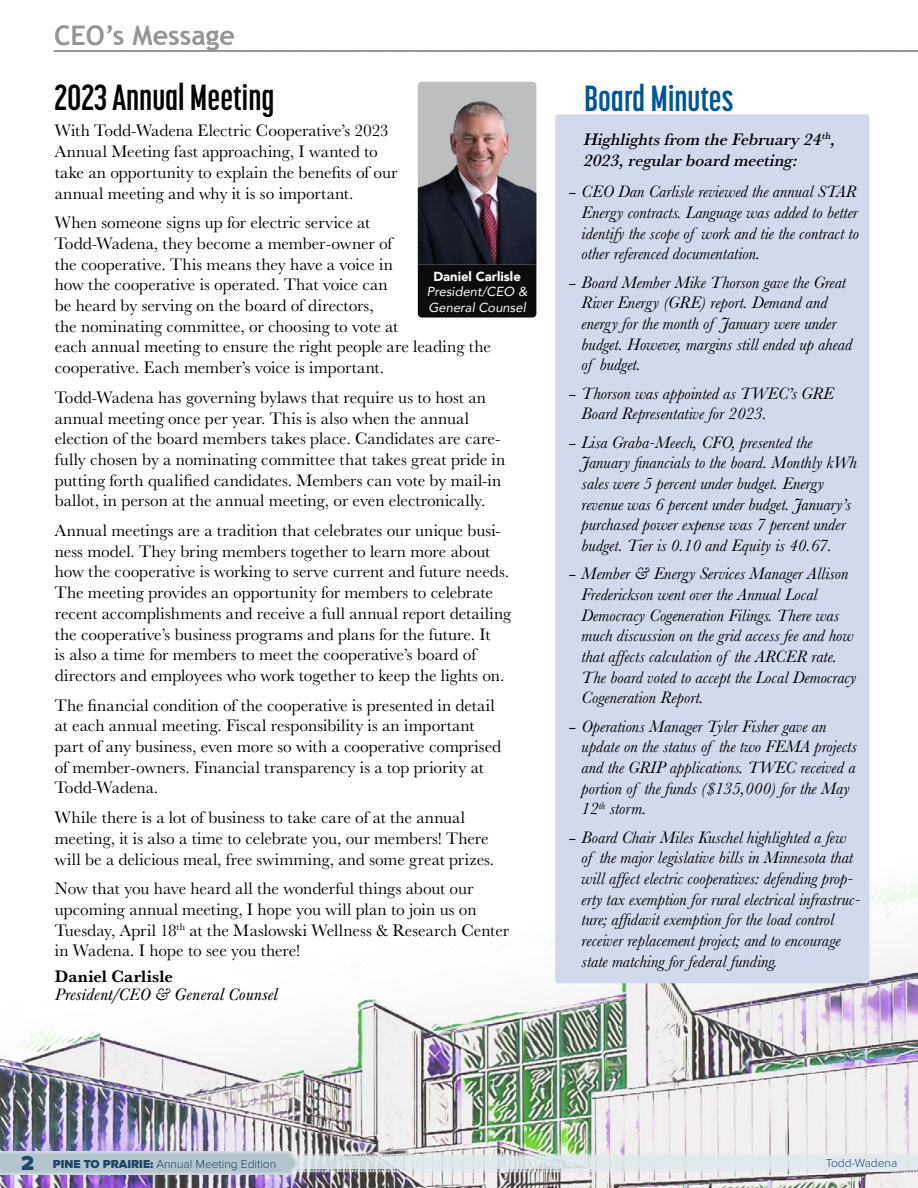
<style>
.page{position:relative;width:918px;height:1188px;background:#fff}
.page>*{position:absolute;margin:0;border:0;box-sizing:border-box;transform-origin:0 0}
.t1{font:700 36px "Korolev Compressed";color:#000}
.t2{font:700 36px "Korolev Compressed";color:#005695}
.t3{font:700 27px "Trebuchet MS";color:#939598}
.t4{font:17.25px/20.7px "Baskerville URW";color:#000}
.t5{font:italic 17.25px/20.7px "Baskerville";color:#000}
.t6{font:italic 500 17.25px/20.7px "Baskerville URW";color:#000}
.t7{font:italic 17.25px "Baskerville URW";letter-spacing:.01em;color:#000}
.t8{font:700 17.25px "Baskerville URW";letter-spacing:.005em;color:#000}
.t9{font:italic 13.05px/15.6px "Avenir";color:#fff}
.t10{font:900 13.05px "Avenir";color:#fff}
.t11{font:300 12px "Proxima Nova";color:#204669}
.s1{font-family:"Goudy Old Style T";font-style:normal}
.s2{font-weight:900;font-size:21px}
.s3{font-weight:900}
</style>
<div class="page">
<img style="left:0;top:702px;width:918px;height:486px">
<svg style="left:54px;top:50px;width:864px;height:2px;background:#95979a"></svg>
<div style="left:418px;top:261px;width:118px;height:57px;background:#0c0b0e;border-radius:4px"></div>
<img style="left:418px;top:82px;width:118px;height:183px">
<div style="left:555px;top:114px;width:314px;height:869px;background:#d1d9ea;border-radius:3px"></div>
<svg style="left:0;top:1151px;width:918px;height:24px;background:#cfd7db"></svg>
<h2 class="t3" style="left:54px;top:19px;width:183px">CEO’s Message</h2>
<h1 class="t1" style="left:55px;top:77px;width:221px">2023 Annual Meeting</h1>
<p class="t4" style="left:55px;top:120px;width:344px">With Todd-Wadena Electric Cooperative’s 2023<br>Annual Meeting fast approaching, I wanted to take an opportunity to explain the benefits of our annual meeting and why it is so important.</p>
<p class="t4" style="left:55px;top:212px;width:438px">When someone signs up for electric service at<br>Todd-Wadena, they become a member-owner of<br>the cooperative. This means they have a voice in<br>how the cooperative is operated. That voice can<br>be heard by serving on the board of directors,<br>the nominating committee, or choosing to vote at<br>each annual meeting to ensure the right people are leading the cooperative. Each member’s voice is important.</p>
<p class="t4" style="left:55px;top:386px;width:452px">Todd-Wadena has governing bylaws that require us to host an annual meeting once per year. This is also when the annual election of the board members takes place. Candidates are care&shy;fully chosen by a nominating committee that takes great pride in putting forth qualified candidates. Members can vote by mail-in ballot, in person at the annual meeting, or even electronically.</p>
<p class="t4" style="left:55px;top:519px;width:458px">Annual meetings are a tradition that celebrates our unique busi&shy;ness model. They bring members together to learn more about how the cooperative is working to serve current and future needs.<br>The meeting provides an opportunity for members to celebrate recent accomplishments and receive a full annual report detailing the cooperative’s business programs and plans for the future. It<br>is also a time for members to meet the cooperative’s board of directors and employees who work together to keep the lights on.</p>
<p class="t4" style="left:55px;top:694px;width:448px">The financial condition of the cooperative is presented in detail at each annual meeting. Fiscal responsibility is an important part of any business, even more so with a cooperative comprised of member-owners. Financial transparency is a top priority at Todd-Wadena.</p>
<p class="t4" style="left:55px;top:807px;width:441px">While there is a lot of business to take care of at the annual meeting, it is also a time to celebrate you, our members! There will be a delicious meal, free swimming, and some great prizes.</p>
<p class="t4" style="left:55px;top:878px;width:456px">Now that you have heard all the wonderful things about our upcoming annual meeting, I hope you will plan to join us on Tuesday, April 18<sup>th</sup> at the Maslowski Wellness &amp; Research Center in Wadena. I hope to see you there!</p>
<p class="t10" style="left:433px;top:265px;width:89px">Daniel Carlisle</p>
<p class="t9" style="left:427px;top:284px;width:102px">President/CEO &amp;<br>General Counsel</p>
<p class="t8" style="left:55px;top:964px;width:120px">Daniel Carlisle</p>
<p class="t7" style="left:55px;top:985px;width:224px">President/CEO &amp; General Counsel</p>
<h1 class="t2" style="left:584px;top:78px;width:151px">Board Minutes</h1>
<p class="t6" style="left:584px;top:128px;width:253px">Highlights from the February 24<sup>th</sup>,<br>2023, regular board meeting:</p>
<p class="t5" style="left:582px;top:181px;width:279px;text-indent:-14px"><span class="s1">–</span> CEO Dan Carlisle reviewed the annual STAR Energy contracts. Language was added to better identify the scope of work and tie the contract to other referenced documentation.</p>
<p class="t5" style="left:582px;top:272px;width:272px;text-indent:-14px"><span class="s1">–</span> Board Member Mike Thorson gave the Great River Energy (GRE) report. Demand and energy for the month of January were under budget. However, margins still ended up ahead of budget.</p>
<p class="t5" style="left:582px;top:383px;width:254px;text-indent:-14px"><span class="s1">–</span> Thorson was appointed as TWEC’s GRE<br>Board Representative for 2023.</p>
<p class="t5" style="left:582px;top:432px;width:277px;text-indent:-14px"><span class="s1">–</span> Lisa Graba-Meech, CFO, presented the January financials to the board. Monthly kWh sales were 5 percent under budget. Energy revenue was 6 percent under budget. January’s purchased power expense was 7 percent under budget. Tier is 0.10 and Equity is 40.67.</p>
<p class="t5" style="left:582px;top:563px;width:276px;text-indent:-14px"><span class="s1">–</span> Member &amp; Energy Services Manager Allison Frederickson went over the Annual Local Democracy Cogeneration Filings. There was much discussion on the grid access fee and how that affects calculation of the ARCER rate.<br>The board voted to accept the Local Democracy Cogeneration Report.</p>
<p class="t5" style="left:582px;top:716px;width:277px;text-indent:-14px"><span class="s1">–</span> Operations Manager Tyler Fisher gave an update on the status of the two FEMA projects and the GRIP applications. TWEC received a portion of the funds ($135,000) for the May 12<sup>th</sup> storm.</p>
<p class="t5" style="left:582px;top:827px;width:280px;text-indent:-14px"><span class="s1">–</span> Board Chair Miles Kuschel highlighted a few of the major legislative bills in Minnesota that will affect electric cooperatives: defending prop&shy;erty tax exemption for rural electrical infrastruc&shy;ture; affidavit exemption for the load control receiver replacement project; and to encourage state matching for federal funding.</p>
<p class="t11" style="left:21px;top:1156px;width:257px"><span class="s2">2</span> <span class="s3">PINE TO PRAIRIE:</span> Annual Meeting Edition</p>
<p class="t11" style="left:826px;top:1156px;width:73px">Todd-Wadena</p>
</div>
